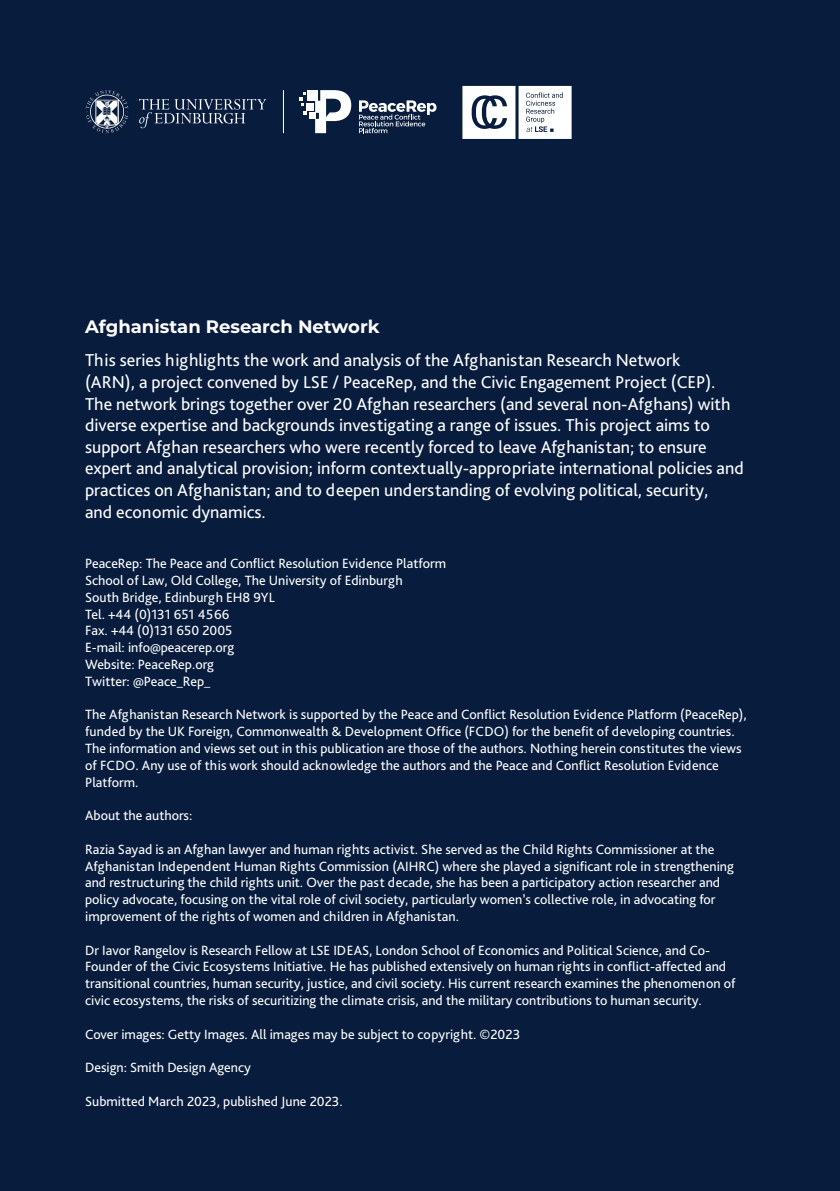
<style>
.page{position:relative;width:840px;height:1191px;background:#fff}
.page>*{position:absolute;margin:0;border:0;box-sizing:border-box;transform-origin:0 0}
.t1{font:18px/21.6px "Bliss Pro";color:#fff}
.t2{font:700 18px "Montserrat";color:#fff}
.t3{font:14px/16.8px "Bliss Pro";color:#fff}
</style>
<div class="page">
<div style="left:0;top:0;width:839px;height:1191px;background:#081d3e"></div>
<svg style="left:86px;top:90px;width:42px;height:43px"></svg>
<svg style="left:139px;top:99px;width:127px;height:29px"></svg>
<hr style="left:283px;top:90px;width:1px;height:43px;background:#fff">
<svg style="left:299px;top:90px;width:52px;height:43px"></svg>
<svg style="left:359px;top:100px;width:77px;height:33px"></svg>
<svg style="left:462px;top:86px;width:109px;height:53px;background:#d6d9df"></svg>
<p class="t2" style="left:85px;top:314px;width:296px">Afghanistan Research Network</p>
<p class="t1" style="left:85px;top:349px;width:596px">This series highlights the work and analysis of the Afghanistan Research Network</p>
<p class="t1" style="left:85px;top:371px;width:631px">(ARN), a project convened by LSE / PeaceRep, and the Civic Engagement Project (CEP).</p>
<p class="t1" style="left:85px;top:392px;width:659px">The network brings together over 20 Afghan researchers (and several non-Afghans) with diverse expertise and backgrounds investigating a range of issues. This project aims to support Afghan researchers who were recently forced to leave Afghanistan; to ensure expert and analytical provision; inform contextually-appropriate international policies and practices on Afghanistan; and to deepen understanding of evolving political, security,</p>
<p class="t1" style="left:85px;top:500px;width:182px">and economic dynamics.</p>
<p class="t3" style="left:85px;top:555px;width:362px">PeaceRep: The Peace and Conflict Resolution Evidence Platform</p>
<p class="t3" style="left:85px;top:571px;width:319px">School of Law, Old College, The University of Edinburgh</p>
<p class="t3" style="left:85px;top:588px;width:191px">South Bridge, Edinburgh EH8 9YL</p>
<p class="t3" style="left:85px;top:605px;width:146px">Tel. +44 (0)131 651 4566</p>
<p class="t3" style="left:85px;top:622px;width:149px">Fax. +44 (0)131 650 2005</p>
<p class="t3" style="left:85px;top:639px;width:150px">E-mail: info@peacerep.org</p>
<p class="t3" style="left:85px;top:655px;width:130px">Website: PeaceRep.org</p>
<p class="t3" style="left:85px;top:672px;width:127px">Twitter: @Peace_Rep_</p>
<p class="t3" style="left:85px;top:706px;width:662px">The Afghanistan Research Network is supported by the Peace and Conflict Resolution Evidence Platform (PeaceRep), funded by the UK Foreign, Commonwealth &amp; Development Office (FCDO) for the benefit of developing countries.<br>The information and views set out in this publication are those of the authors. Nothing herein constitutes the views of FCDO. Any use of this work should acknowledge the authors and the Peace and Conflict Resolution Evidence Platform.</p>
<p class="t3" style="left:85px;top:807px;width:109px">About the authors:</p>
<p class="t3" style="left:85px;top:840px;width:650px">Razia Sayad is an Afghan lawyer and human rights activist. She served as the Child Rights Commissioner at the Afghanistan Independent Human Rights Commission (AIHRC) where she played a significant role in strengthening and restructuring the child rights unit. Over the past decade, she has been a participatory action researcher and policy advocate, focusing on the vital role of civil society, particularly women’s collective role, in advocating for improvement of the rights of women and children in Afghanistan.</p>
<p class="t3" style="left:85px;top:941px;width:651px">Dr Iavor Rangelov is Research Fellow at LSE IDEAS, London School of Economics and Political Science, and Co-Founder of the Civic Ecosystems Initiative. He has published extensively on human rights in conflict-affected and transitional countries, human security, justice, and civil society. His current research examines the phenomenon of civic ecosystems, the risks of securitizing the climate crisis, and the military contributions to human security.</p>
<p class="t3" style="left:85px;top:1025px;width:436px">Cover images: Getty Images. All images may be subject to copyright. ©2023</p>
<p class="t3" style="left:85px;top:1059px;width:167px">Design: Smith Design Agency</p>
<p class="t3" style="left:85px;top:1092px;width:259px">Submitted March 2023, published June 2023.</p>
</div>
